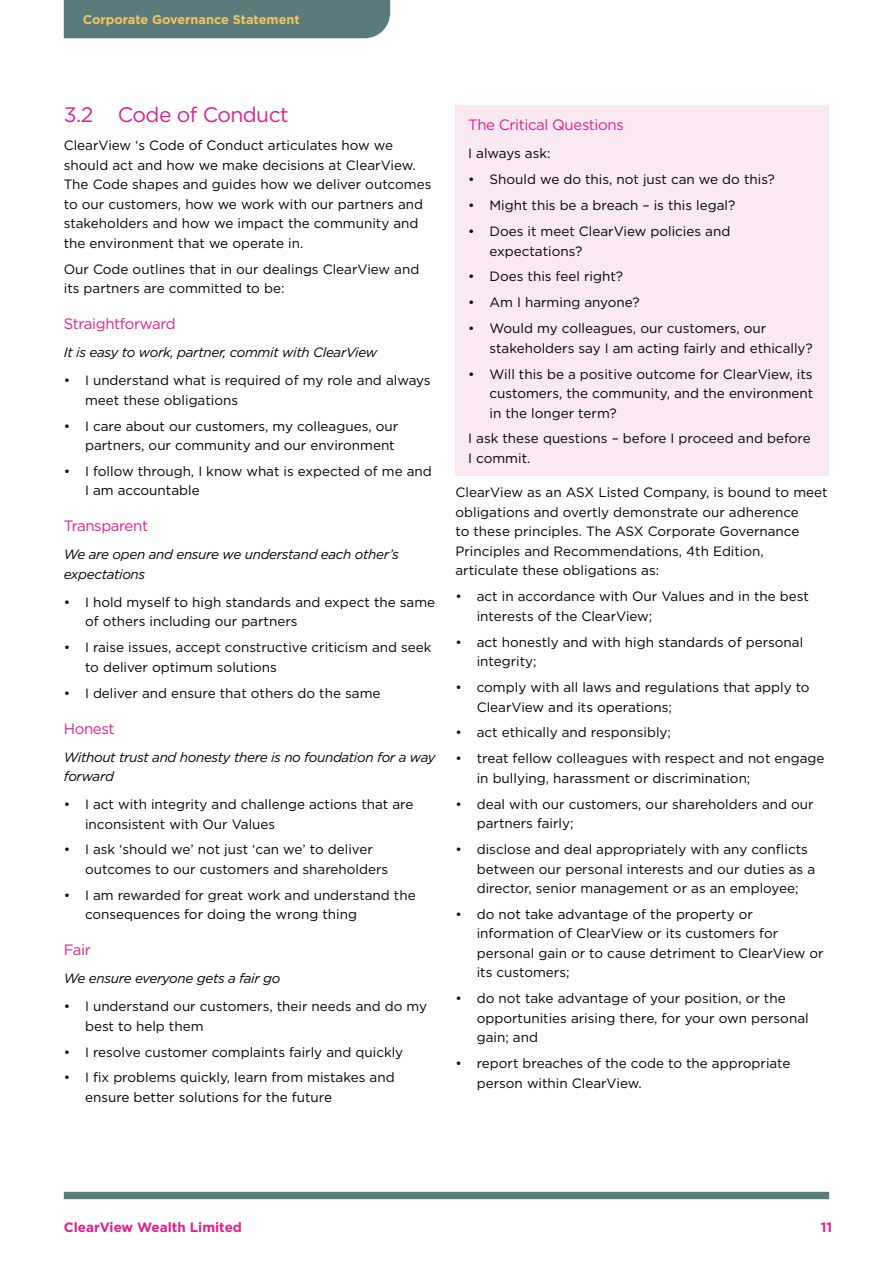
<style>
.page{position:relative;width:893px;height:1263px;background:#fff}
.page>*{position:absolute;margin:0;border:0;box-sizing:border-box;transform-origin:0 0}
.t1{font:21px "Gotham";letter-spacing:-.025em;color:#e11f8f}
.t2{font:15px "Gotham";letter-spacing:-.025em;color:#e11f8f}
.t3{font:13.5px/19.5px "Gotham";color:#000}
.t4{font:italic 13.5px/19.5px "Gotham";letter-spacing:-.025em;color:#000}
.t5{font:700 13.5px "Gotham";color:#e11f8f}
.t6{font:700 12.75px "Gotham";color:#f6c65c}
</style>
<div class="page">
<div style="left:64px;top:0;width:326px;height:38px;background:#597b7c"></div>
<div style="left:64px;top:1192px;width:765px;height:7px;background:#597b7c"></div>
<div style="left:455px;top:106px;width:374px;height:370px;background:#fae9f2"></div>
<p class="t6" style="left:83px;top:11px;width:218px">Corporate Governance Statement</p>
<h1 class="t1" style="left:64px;top:102px;width:226px">3.2 Code of Conduct</h1>
<p class="t3" style="left:64px;top:136px;width:369px">ClearView ‘s Code of Conduct articulates how we should act and how we make decisions at ClearView.<br>The Code shapes and guides how we deliver outcomes to our customers, how we work with our partners and stakeholders and how we impact the community and the environment that we operate in.</p>
<p class="t3" style="left:64px;top:259px;width:357px">Our Code outlines that in our dealings ClearView and its partners are committed to be:</p>
<p class="t2" style="left:64px;top:314px;width:114px">Straightforward</p>
<p class="t4" style="left:64px;top:342px;width:315px">It is easy to work, partner, commit with ClearView</p>
<p class="t3" style="left:85px;top:370px;width:347px;text-indent:-21px">• I understand what is required of my role and always meet these obligations</p>
<p class="t3" style="left:64px;top:416px;width:336px;text-align:right">• I care about our customers, my colleagues, our partners, our community and our environment</p>
<p class="t3" style="left:85px;top:461px;width:348px;text-indent:-21px">• I follow through, I know what is expected of me and<br>I am accountable</p>
<p class="t2" style="left:64px;top:516px;width:86px">Transparent</p>
<p class="t4" style="left:64px;top:544px;width:336px">We are open and ensure we understand each other’s expectations</p>
<p class="t3" style="left:85px;top:592px;width:352px;text-indent:-21px">• I hold myself to high standards and expect the same of others including our partners</p>
<p class="t3" style="left:85px;top:637px;width:348px;text-indent:-21px">• I raise issues, accept constructive criticism and seek to deliver optimum solutions</p>
<p class="t3" style="left:64px;top:683px;width:318px">• I deliver and ensure that others do the same</p>
<p class="t2" style="left:64px;top:719px;width:52px">Honest</p>
<p class="t4" style="left:64px;top:747px;width:373px">Without trust and honesty there is no foundation for a way forward</p>
<p class="t3" style="left:85px;top:794px;width:330px;text-indent:-21px">• I act with integrity and challenge actions that are inconsistent with Our Values</p>
<p class="t3" style="left:85px;top:840px;width:305px;text-indent:-21px">• I ask ‘should we’ not just ‘can we’ to deliver outcomes to our customers and shareholders</p>
<p class="t3" style="left:85px;top:885px;width:332px;text-indent:-21px">• I am rewarded for great work and understand the consequences for doing the wrong thing</p>
<p class="t2" style="left:64px;top:940px;width:29px">Fair</p>
<p class="t4" style="left:64px;top:968px;width:218px">We ensure everyone gets a fair go</p>
<p class="t3" style="left:85px;top:996px;width:344px;text-indent:-21px">• I understand our customers, their needs and do my best to help them</p>
<p class="t3" style="left:64px;top:1042px;width:341px">• I resolve customer complaints fairly and quickly</p>
<p class="t3" style="left:85px;top:1068px;width:311px;text-indent:-21px">• I fix problems quickly, learn from mistakes and ensure better solutions for the future</p>
<p class="t2" style="left:468px;top:115px;width:157px">The Critical Questions</p>
<p class="t3" style="left:468px;top:144px;width:84px">I always ask:</p>
<p class="t3" style="left:468px;top:169px;width:308px">• Should we do this, not just can we do this?</p>
<p class="t3" style="left:468px;top:195px;width:269px">• Might this be a breach – is this legal?</p>
<p class="t3" style="left:489px;top:221px;width:242px;text-indent:-21px">• Does it meet ClearView policies and expectations?</p>
<p class="t3" style="left:468px;top:267px;width:156px">• Does this feel right?</p>
<p class="t3" style="left:468px;top:292px;width:173px">• Am I harming anyone?</p>
<p class="t3" style="left:489px;top:318px;width:325px;text-indent:-21px">• Would my colleagues, our customers, our stakeholders say I am acting fairly and ethically?</p>
<p class="t3" style="left:489px;top:364px;width:325px;text-align:justify;text-indent:-21px">• Will this be a positive outcome for ClearView, its customers, the community, and the environment in the longer term?</p>
<p class="t3" style="left:468px;top:429px;width:344px">I ask these questions – before I proceed and before<br>I commit.</p>
<p class="t3" style="left:455px;top:483px;width:374px">ClearView as an ASX Listed Company, is bound to meet obligations and overtly demonstrate our adherence<br>to these principles. The ASX Corporate Governance Principles and Recommendations, 4th Edition, articulate these obligations as:</p>
<p class="t3" style="left:477px;top:586px;width:334px;text-indent:-21px">• act in accordance with Our Values and in the best interests of the ClearView;</p>
<p class="t3" style="left:477px;top:632px;width:328px;text-indent:-21px">• act honestly and with high standards of personal integrity;</p>
<p class="t3" style="left:477px;top:677px;width:334px;text-indent:-21px">• comply with all laws and regulations that apply to<br>ClearView and its operations;</p>
<p class="t3" style="left:455px;top:722px;width:217px">• act ethically and responsibly;</p>
<p class="t3" style="left:477px;top:748px;width:349px;text-indent:-21px">• treat fellow colleagues with respect and not engage in bullying, harassment or discrimination;</p>
<p class="t3" style="left:477px;top:794px;width:338px;text-indent:-21px">• deal with our customers, our shareholders and our partners fairly;</p>
<p class="t3" style="left:477px;top:839px;width:340px;text-indent:-21px">• disclose and deal appropriately with any conflicts between our personal interests and our duties as a director, senior management or as an employee;</p>
<p class="t3" style="left:477px;top:904px;width:348px;text-indent:-21px">• do not take advantage of the property or information of ClearView or its customers for personal gain or to cause detriment to ClearView or its customers;</p>
<p class="t3" style="left:477px;top:988px;width:333px;text-indent:-21px">• do not take advantage of your position, or the opportunities arising there, for your own personal gain; and</p>
<p class="t3" style="left:477px;top:1053px;width:315px;text-indent:-21px">• report breaches of the code to the appropriate person within ClearView.</p>
<p class="t5" style="left:64px;top:1218px;width:180px">ClearView Wealth Limited</p>
<p class="t5" style="left:821px;top:1218px;width:13px">11</p>
</div>
